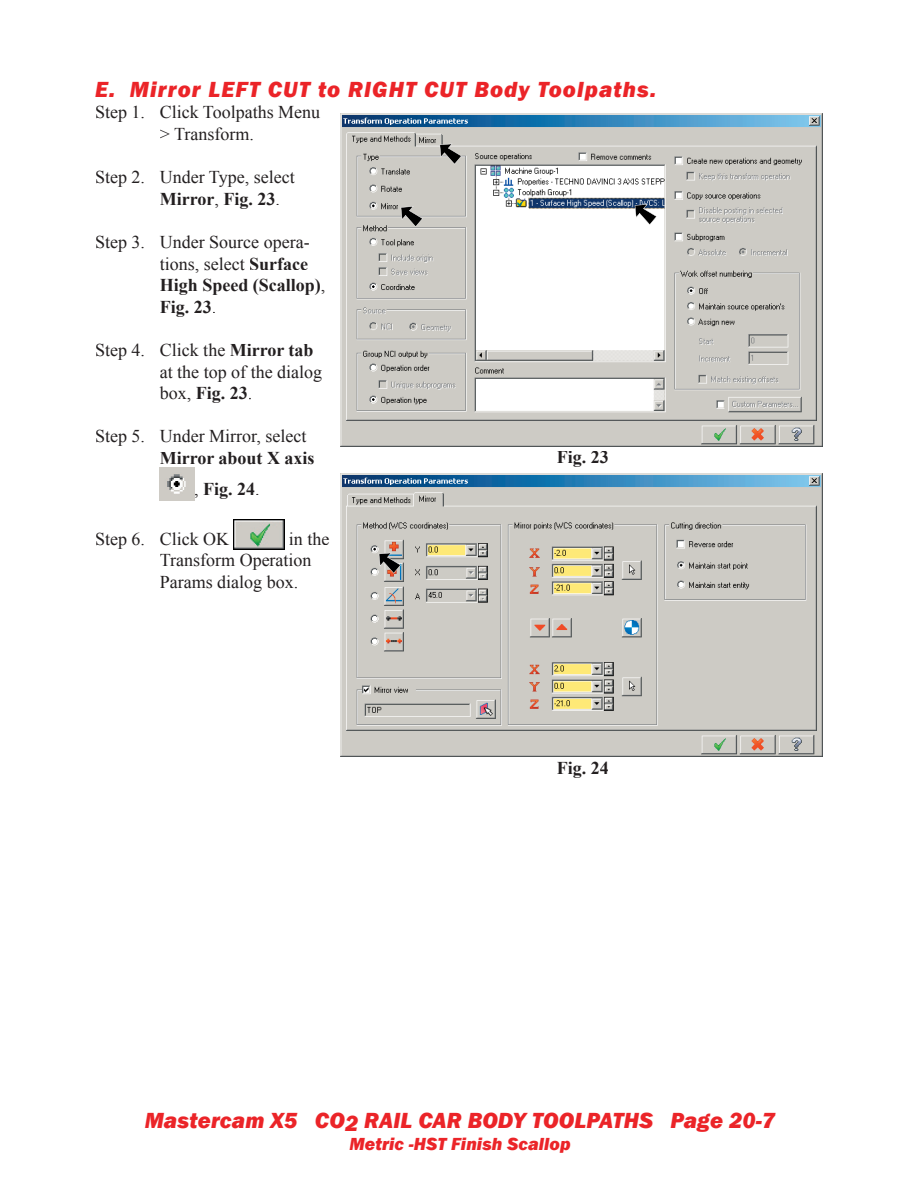
<style>
.page{position:relative;width:918px;height:1188px;background:#fff}
.page>*{position:absolute;margin:0;border:0;box-sizing:border-box;transform-origin:0 0}
.t1{font:italic 800 22.5px "Franklin Gothic";letter-spacing:.005em;color:#eb2428}
.t2{font:italic 800 22.5px "Franklin Gothic";letter-spacing:.05em;color:#eb2428}
.t3{font:18px/21.6px "Times New Roman";color:#231f20}
.t4{font:700 18px/30.6px "Times New Roman";color:#231f20}
.t5{font:italic 800 18px "Franklin Gothic";letter-spacing:.005em;color:#eb2428}
.s1{font-weight:700}
.s2{font-weight:400}
</style>
<div class="page">
<img style="left:160px;top:468px;width:34px;height:33px">
<img style="left:234px;top:520px;width:50px;height:29px">
<img style="left:341px;top:114px;width:482px;height:332px">
<svg style="left:401px;top:206px;width:22px;height:21px"></svg>
<svg style="left:635px;top:204px;width:22px;height:21px"></svg>
<img style="left:341px;top:474px;width:482px;height:283px">
<svg style="left:440px;top:144px;width:22px;height:20px"></svg>
<svg style="left:379px;top:553px;width:22px;height:21px"></svg>
<p class="t2" style="left:95px;top:75px;width:563px">E. Mirror LEFT CUT to RIGHT CUT Body Toolpaths.</p>
<p class="t3" style="left:95px;top:101px;width:227px;text-align:center">Step 1. Click Toolpaths Menu &gt; Transform.</p>
<p class="t3" style="left:160px;top:166px;width:136px;text-indent:-65px">Step 2. Under Type, select<br><span class="s1">Mirror</span>, <span class="s1">Fig. 23</span>.</p>
<p class="t3" style="left:160px;top:231px;width:167px;text-indent:-65px">Step 3. Under Source opera&shy;tions, select <span class="s1">Surface<br>High Speed (Scallop)</span>,<br><span class="s1">Fig. 23</span>.</p>
<p class="t3" style="left:160px;top:339px;width:164px;text-indent:-65px">Step 4. Click the <span class="s1">Mirror tab </span>at the top of the dialog box, <span class="s1">Fig. 23</span>.</p>
<p class="t3" style="left:95px;top:425px;width:213px">Step 5. Under Mirror, select</p>
<p class="t4" style="left:194px;top:442px;width:122px;text-indent:-34px">Mirror about X axis <span class="s2">,</span> Fig. 24<span class="s2">.</span></p>
<p class="t3" style="left:95px;top:527px;width:136px">Step 6. Click OK</p>
<p class="t4" style="left:557px;top:442px;width:54px">Fig. 23</p>
<p class="t3" style="left:160px;top:527px;width:171px;text-indent:129px">in the<br>Transform Operation<br>Params dialog box.</p>
<p class="t4" style="left:557px;top:752px;width:54px">Fig. 24</p>
<p class="t1" style="left:145px;top:1106px;width:632px">Mastercam X5 CO2 RAIL CAR BODY TOOLPATHS Page 20-7</p>
<p class="t5" style="left:349px;top:1132px;width:223px">Metric -HST Finish Scallop</p>
</div>
